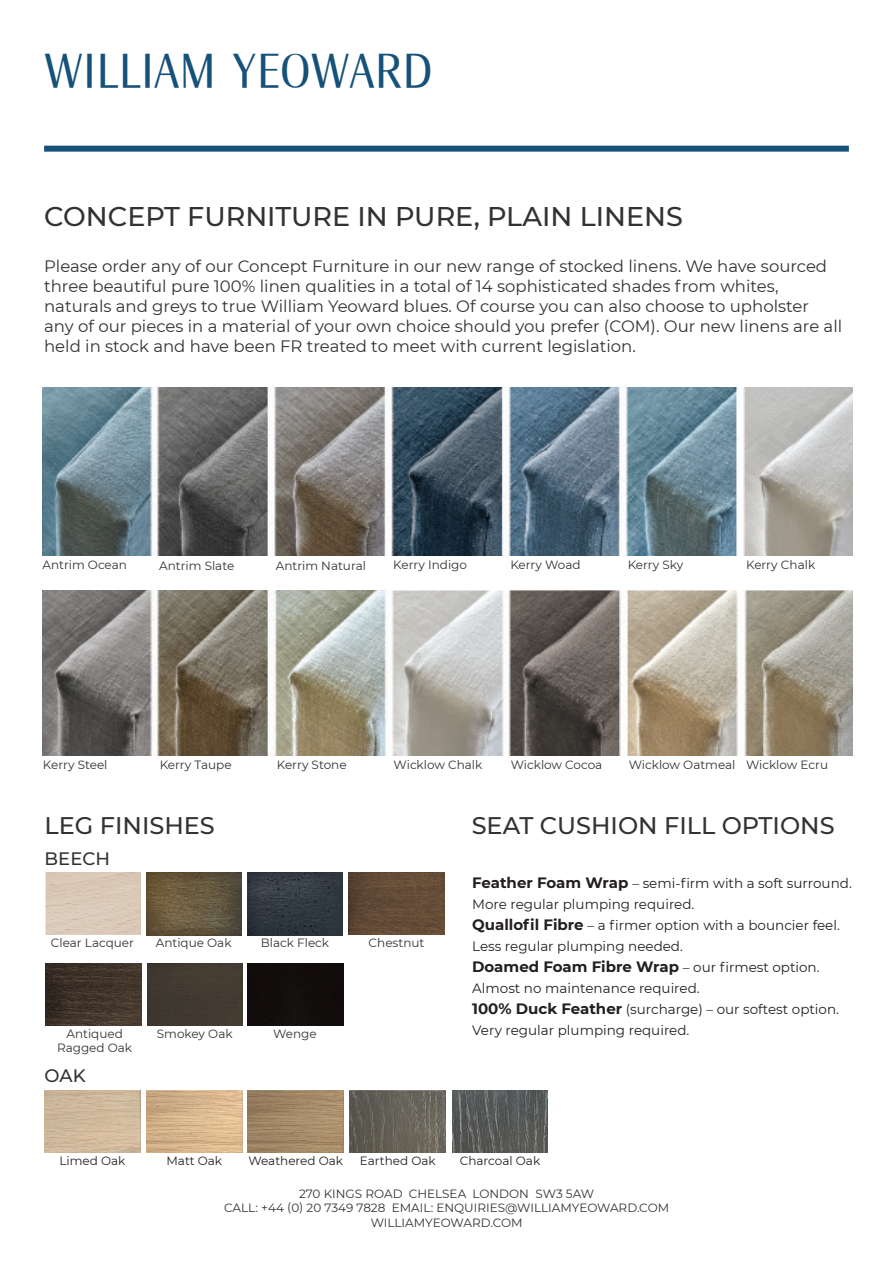
<style>
.page{position:relative;width:893px;height:1263px;background:#fff}
.page>*{position:absolute;margin:0;border:0;box-sizing:border-box;transform-origin:0 0}
.t1{font:49.5px "Radiant";letter-spacing:-.005em;color:#165179}
.t2{font:500 27px "Montserrat";color:#323232}
.t3{font:500 24px "Montserrat";color:#323232}
.t4{font:500 18px "Montserrat";color:#323232}
.t5{font:16.5px/19.8px "Montserrat";color:#323232}
.t6{font:700 15px "Montserrat";color:#231f20}
.t7{font:13.5px "Montserrat";color:#231f20}
.t8{font:12px/14.4px "Montserrat";color:#323232;text-align:center}
.t9{font:12px "Montserrat";color:#231f20}
.s1{font-weight:700;font-size:15px}
.s2{font-weight:400;font-size:13.5px}
</style>
<div class="page">
<div style="left:44px;top:146px;width:805px;height:6px;background:#165179"></div>
<img style="left:43px;top:387px;width:810px;height:169px">
<img style="left:43px;top:590px;width:810px;height:166px">
<img style="left:146px;top:873px;width:95px;height:62px">
<img style="left:247px;top:873px;width:96px;height:62px">
<img style="left:349px;top:873px;width:95px;height:62px">
<img style="left:46px;top:964px;width:96px;height:62px">
<div style="left:147px;top:964px;width:96px;height:62px;background:#423a31"></div>
<div style="left:248px;top:964px;width:95px;height:62px;background:#120d0d"></div>
<img style="left:45px;top:873px;width:95px;height:62px">
<img style="left:45px;top:1090px;width:95px;height:62px">
<img style="left:146px;top:1090px;width:96px;height:62px">
<img style="left:248px;top:1090px;width:96px;height:63px">
<img style="left:350px;top:1090px;width:95px;height:63px">
<img style="left:452px;top:1090px;width:96px;height:62px">
<p class="t1" style="left:44px;top:46px;width:390px">WILLIAM YEOWARD</p>
<p class="t2" style="left:44px;top:198px;width:640px">CONCEPT FURNITURE IN PURE, PLAIN LINENS</p>
<p class="t5" style="left:44px;top:256px;width:800px">Please order any of our Concept Furniture in our new range of stocked linens. We have sourced three beautiful pure 100% linen qualities in a total of 14 sophisticated shades from whites, naturals and greys to true William Yeoward blues. Of course you can also choose to upholster any of our pieces in a material of your own choice should you prefer (COM). Our new linens are all held in stock and have been FR treated to meet with current legislation.</p>
<p class="t8" style="left:276px;top:558px;width:92px">Antrim Natural</p>
<p class="t8" style="left:746px;top:557px;width:71px">Kerry Chalk</p>
<p class="t8" style="left:510px;top:557px;width:72px">Kerry Woad</p>
<p class="t8" style="left:43px;top:557px;width:86px">Antrim Ocean</p>
<p class="t8" style="left:393px;top:557px;width:75px">Kerry Indigo</p>
<p class="t8" style="left:159px;top:558px;width:76px">Antrim Slate</p>
<p class="t8" style="left:628px;top:558px;width:57px">Kerry Sky</p>
<p class="t8" style="left:43px;top:757px;width:66px">Kerry Steel</p>
<p class="t8" style="left:394px;top:757px;width:90px">Wicklow Chalk</p>
<p class="t8" style="left:629px;top:758px;width:108px">Wicklow Oatmeal</p>
<p class="t8" style="left:511px;top:757px;width:93px">Wicklow Cocoa</p>
<p class="t8" style="left:277px;top:757px;width:71px">Kerry Stone</p>
<p class="t8" style="left:160px;top:757px;width:73px">Kerry Taupe</p>
<p class="t8" style="left:746px;top:757px;width:84px">Wicklow Ecru</p>
<p class="t3" style="left:45px;top:809px;width:172px">LEG FINISHES</p>
<p class="t3" style="left:472px;top:809px;width:364px">SEAT CUSHION FILL OPTIONS</p>
<p class="t4" style="left:45px;top:846px;width:67px">BEECH</p>
<p class="t8" style="left:51px;top:935px;width:85px">Clear Lacquer</p>
<p class="t8" style="left:156px;top:935px;width:77px">Antique Oak</p>
<p class="t8" style="left:261px;top:935px;width:70px">Black Fleck</p>
<p class="t8" style="left:57px;top:1026px;width:77px">Antiqued<br>Ragged Oak</p>
<p class="t8" style="left:157px;top:1026px;width:77px">Smokey Oak</p>
<p class="t8" style="left:273px;top:1026px;width:45px">Wenge</p>
<p class="t4" style="left:45px;top:1063px;width:43px">OAK</p>
<p class="t8" style="left:369px;top:935px;width:57px">Chestnut</p>
<p class="t7" style="left:472px;top:874px;width:381px"><span class="s1">Feather Foam Wrap</span> – semi-firm with a soft surround.</p>
<p class="t7" style="left:472px;top:895px;width:224px">More regular plumping required.</p>
<p class="t7" style="left:472px;top:916px;width:369px"><span class="s1">Quallofil Fibre</span> – a firmer option with a bouncier feel.</p>
<p class="t7" style="left:472px;top:937px;width:212px">Less regular plumping needed.</p>
<p class="t6" style="left:472px;top:956px;width:349px">Doamed Foam Fibre Wrap <span class="s2">– our firmest option.</span></p>
<p class="t7" style="left:472px;top:979px;width:229px">Almost no maintenance required.</p>
<p class="t7" style="left:472px;top:1000px;width:368px"><span class="s1">100% Duck Feather</span> (surcharge) – our softest option.</p>
<p class="t7" style="left:472px;top:1021px;width:219px">Very regular plumping required.</p>
<p class="t9" style="left:60px;top:1153px;width:67px">Limed Oak</p>
<p class="t9" style="left:167px;top:1153px;width:57px">Matt Oak</p>
<p class="t9" style="left:249px;top:1153px;width:96px">Weathered Oak</p>
<p class="t9" style="left:360px;top:1153px;width:77px">Earthed Oak</p>
<p class="t9" style="left:460px;top:1152px;width:82px">Charcoal Oak</p>
<p class="t8" style="left:299px;top:1186px;width:297px">270 KINGS ROAD CHELSEA LONDON SW3 5AW</p>
<p class="t8" style="left:224px;top:1200px;width:447px">CALL: +44 (0) 20 7349 7828 EMAIL: ENQUIRIES@WILLIAMYEOWARD.COM</p>
<p class="t8" style="left:371px;top:1215px;width:153px">WILLIAMYEOWARD.COM</p>
</div>
